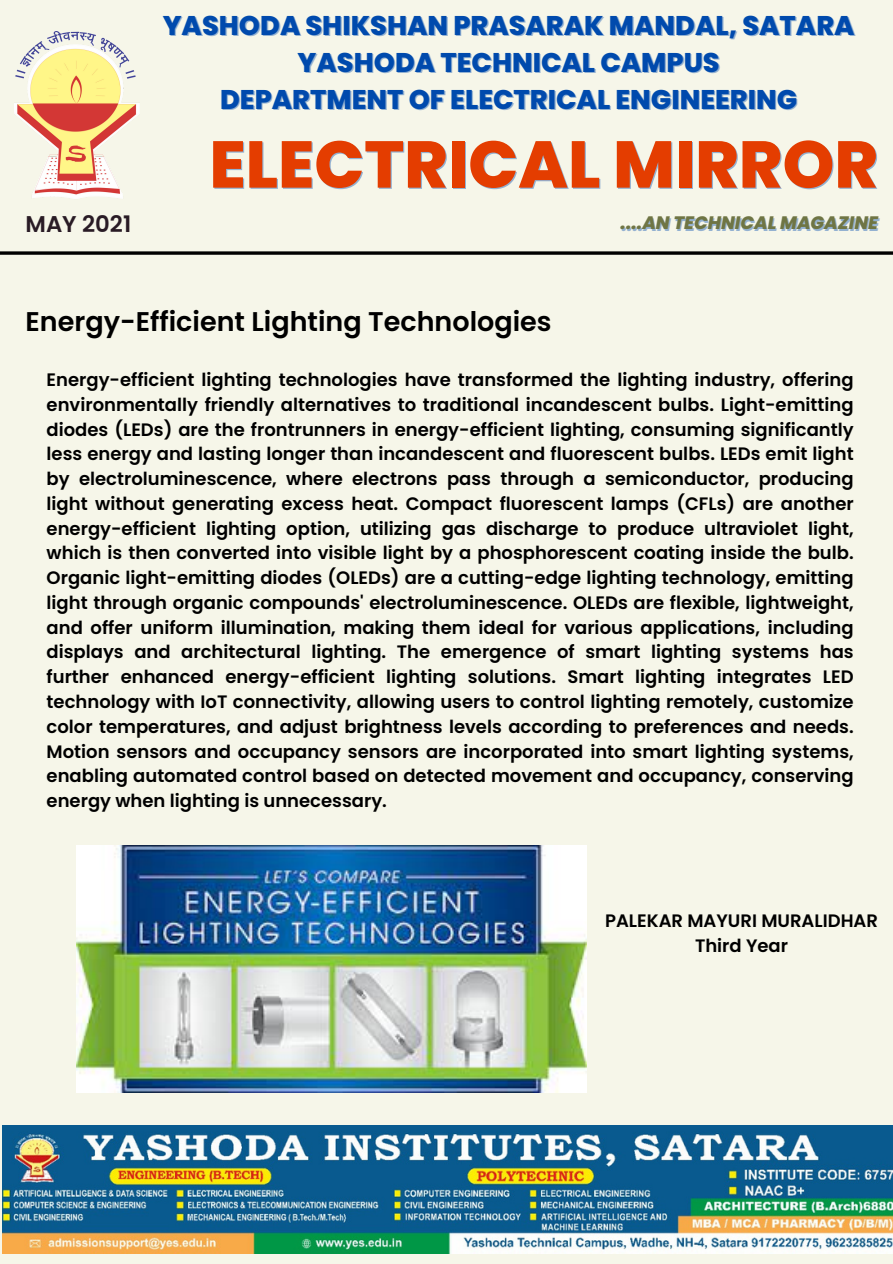
<style>
.page{position:relative;width:893px;height:1264px;background:#fff}
.page>*{position:absolute;margin:0;border:0;box-sizing:border-box;transform-origin:0 0}
.t1{font:800 66px "Poppins";color:#e43d00}
.t2{font:800 27px/37.2px "Poppins";color:#004aad;text-align:center}
.t3{font:600 27px "Poppins";color:#000}
.t4{font:600 22.8px "Poppins";color:#291b25}
.t5{font:600 18px/24.8px "Poppins";color:#000;text-align:justify}
.t6{font:italic 800 18px "Poppins";color:#6f7544}
.s1{color:rgb(0 74 173/.4)}
</style>
<div class="page">
<div style="left:0;top:0;width:892px;height:1263px;background:#f6f6e9"></div>
<svg style="left:0;top:251px;width:892px;height:4px;background:#252523"></svg>
<img style="left:14px;top:32px;width:125px;height:167px">
<img style="left:3px;top:1125px;width:889px;height:128px">
<img style="left:77px;top:845px;width:509px;height:247px">
<h2 class="t2" style="left:163px;top:7px;width:693px">YASHODA SHIKSHAN PRASARAK MANDAL, SATARA<br>YASHODA TECHNICAL CAMPUS<br>DEPARTMENT OF ELECTRICAL ENGINEERING</h2>
<h1 class="t1" style="left:209px;top:118px;width:670px">ELECTRICAL MIRROR</h1>
<p class="t4" style="left:26px;top:208px;width:107px">MAY 2021</p>
<p class="t6" style="left:621px;top:210px;width:258px"><span class="s1">....</span>AN TECHNICAL MAGAZINE</p>
<p class="t3" style="left:26px;top:302px;width:527px">Energy-Efficient Lighting Technologies</p>
<h2 class="t5" style="left:47px;top:367px;width:808px">Energy-efficient lighting technologies have transformed the lighting industry, offering environmentally friendly alternatives to traditional incandescent bulbs. Light-emitting diodes (LEDs) are the frontrunners in energy-efficient lighting, consuming significantly less energy and lasting longer than incandescent and fluorescent bulbs. LEDs emit light by electroluminescence, where electrons pass through a semiconductor, producing light without generating excess heat. Compact fluorescent lamps (CFLs) are another energy-efficient lighting option, utilizing gas discharge to produce ultraviolet light, which is then converted into visible light by a phosphorescent coating inside the bulb.<br>Organic light-emitting diodes (OLEDs) are a cutting-edge lighting technology, emitting light through organic compounds' electroluminescence. OLEDs are flexible, lightweight, and offer uniform illumination, making them ideal for various applications, including displays and architectural lighting. The emergence of smart lighting systems has further enhanced energy-efficient lighting solutions. Smart lighting integrates LED technology with IoT connectivity, allowing users to control lighting remotely, customize color temperatures, and adjust brightness levels according to preferences and needs.<br>Motion sensors and occupancy sensors are incorporated into smart lighting systems, enabling automated control based on detected movement and occupancy, conserving energy when lighting is unnecessary.</h2>
<p class="t5" style="left:605px;top:908px;width:274px">PALEKAR MAYURI MURALIDHAR</p>
<p class="t5" style="left:695px;top:933px;width:95px">Third Year</p>
</div>
